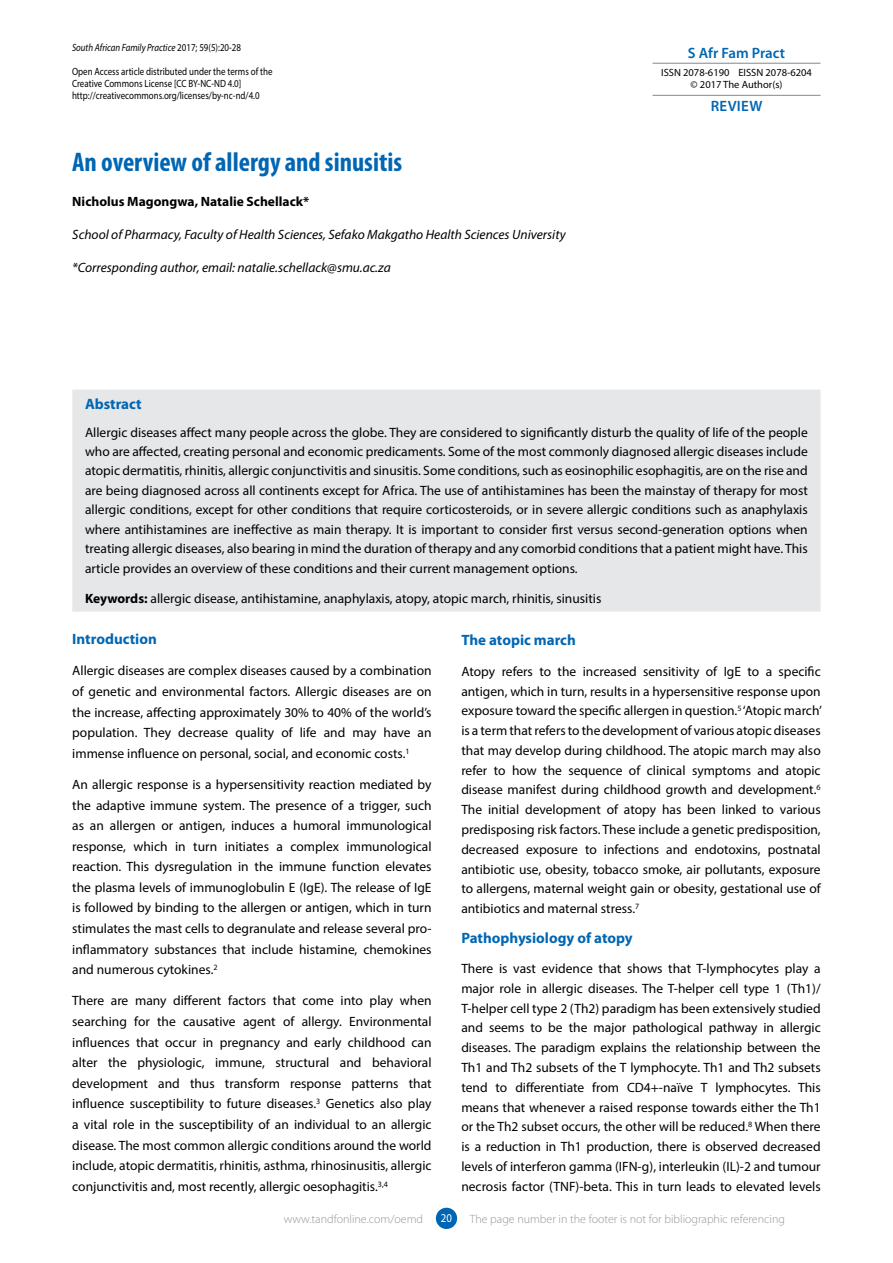
<style>
.page{position:relative;width:893px;height:1263px;background:#fff}
.page>*{position:absolute;margin:0;border:0;box-sizing:border-box;transform-origin:0 0}
.t1{font:700 condensed 27px "Myriad Pro";color:#0066b3}
.t2{font:700 15px "Myriad Pro";color:#0066b3}
.t3{font:600 15px "Myriad Pro";color:#0066b3}
.t4{font:13.5px/19.8px "Myriad Pro";color:#000;text-align:justify}
.t5{font:italic 13.5px "Myriad Pro";color:#000}
.t6{font:700 13.5px "Myriad Pro";color:#000}
.t7{font:300 12px "Myriad Pro";color:#939598}
.t8{font:12px "Myriad Pro";color:#fff;scale:.9 1}
.t9{font:10.5px/12px "Myriad Pro";color:#000;scale:.85 1}
.t10{font:10.5px/12px "Myriad Pro";color:#000;text-align:center}
.t11{font:italic 10.5px "Myriad Pro";color:#000;scale:.85 1}
.s1{font-style:normal}
.s2{font-weight:700}
</style>
<div class="page">
<div style="left:436px;top:1208px;width:21px;height:21px;background:#0066b3;border-radius:50%"></div>
<hr style="left:652px;top:63px;width:168px;height:1px;background:#939598">
<hr style="left:652px;top:95px;width:168px;height:1px;background:#939598">
<div style="left:72px;top:390px;width:748px;height:222px;background:#e6e7e8"></div>
<p class="t11" style="left:72px;top:41px;width:200px">South African Family Practice <span class="s1">2017; 59(5):20-28</span></p>
<p class="t9" style="left:72px;top:65px;width:237px">Open Access article distributed under the terms of the<br>Creative Commons License [CC BY-NC-ND 4.0] http://creativecommons.org/licenses/by-nc-nd/4.0</p>
<h1 class="t1" style="left:72px;top:145px;width:331px">An overview of allergy and sinusitis</h1>
<p class="t6" style="left:72px;top:192px;width:238px">Nicholus Magongwa, Natalie Schellack*</p>
<p class="t5" style="left:72px;top:226px;width:495px">School of Pharmacy, Faculty of Health Sciences, Sefako Makgatho Health Sciences University</p>
<p class="t5" style="left:72px;top:259px;width:320px">*Corresponding author, email: natalie.schellack@smu.ac.za</p>
<p class="t3" style="left:688px;top:44px;width:99px">S Afr Fam Pract</p>
<p class="t10" style="left:661px;top:67px;width:152px">ISSN 2078-6190 EISSN 2078-6204 © 2017 The Author(s)</p>
<p class="t3" style="left:711px;top:96px;width:53px">REVIEW</p>
<p class="t2" style="left:85px;top:394px;width:58px">Abstract</p>
<p class="t4" style="left:85px;top:422px;width:724px">Allergic diseases affect many people across the globe. They are considered to significantly disturb the quality of life of the people who are affected, creating personal and economic predicaments. Some of the most commonly diagnosed allergic diseases include atopic dermatitis, rhinitis, allergic conjunctivitis and sinusitis. Some conditions, such as eosinophilic esophagitis, are on the rise and are being diagnosed across all continents except for Africa. The use of antihistamines has been the mainstay of therapy for most allergic conditions, except for other conditions that require corticosteroids, or in severe allergic conditions such as anaphylaxis where antihistamines are ineffective as main therapy. It is important to consider first versus second-generation options when treating allergic diseases, also bearing in mind the duration of therapy and any comorbid conditions that a patient might have. This article provides an overview of these conditions and their current management options.</p>
<p class="t4" style="left:85px;top:588px;width:518px"><span class="s2">Keywords:</span> allergic disease, antihistamine, anaphylaxis, atopy, atopic march, rhinitis, sinusitis</p>
<p class="t2" style="left:72px;top:629px;width:86px">Introduction</p>
<p class="t4" style="left:72px;top:660px;width:361px;line-height:20.5px">Allergic diseases are complex diseases caused by a combination of genetic and environmental factors. Allergic diseases are on the increase, affecting approximately 30% to 40% of the world’s population. They decrease quality of life and may have an immense influence on personal, social, and economic costs.<sup>1</sup></p>
<p class="t4" style="left:72px;top:774px;width:361px;line-height:20.5px">An allergic response is a hypersensitivity reaction mediated by the adaptive immune system. The presence of a trigger, such as an allergen or antigen, induces a humoral immunological response, which in turn initiates a complex immunological reaction. This dysregulation in the immune function elevates the plasma levels of immunoglobulin E (IgE). The release of IgE is followed by binding to the allergen or antigen, which in turn stimulates the mast cells to degranulate and release several pro&shy;inflammatory substances that include histamine, chemokines and numerous cytokines.<sup>2</sup></p>
<p class="t4" style="left:72px;top:990px;width:361px;line-height:20.5px">There are many different factors that come into play when searching for the causative agent of allergy. Environmental influences that occur in pregnancy and early childhood can alter the physiologic, immune, structural and behavioral development and thus transform response patterns that influence susceptibility to future diseases.<sup>3</sup> Genetics also play a vital role in the susceptibility of an individual to an allergic disease. The most common allergic conditions around the world include, atopic dermatitis, rhinitis, asthma, rhinosinusitis, allergic conjunctivitis and, most recently, allergic oesophagitis.<sup>3,4</sup></p>
<p class="t2" style="left:461px;top:630px;width:116px">The atopic march</p>
<p class="t4" style="left:461px;top:661px;width:362px">Atopy refers to the increased sensitivity of IgE to a specific antigen, which in turn, results in a hypersensitive response upon exposure toward the specific allergen in question.<sup>5</sup> ‘Atopic march’ is a term that refers to the development of various atopic diseases that may develop during childhood. The atopic march may also refer to how the sequence of clinical symptoms and atopic disease manifest during childhood growth and development.<sup>6<br></sup>The initial development of atopy has been linked to various predisposing risk factors. These include a genetic predisposition, decreased exposure to infections and endotoxins, postnatal antibiotic use, obesity, tobacco smoke, air pollutants, exposure to allergens, maternal weight gain or obesity, gestational use of antibiotics and maternal stress.<sup>7</sup></p>
<p class="t2" style="left:461px;top:928px;width:173px">Pathophysiology of atopy</p>
<p class="t4" style="left:461px;top:958px;width:361px">There is vast evidence that shows that T-lymphocytes play a major role in allergic diseases. The T-helper cell type 1 (Th1)/ T-helper cell type 2 (Th2) paradigm has been extensively studied and seems to be the major pathological pathway in allergic diseases. The paradigm explains the relationship between the Th1 and Th2 subsets of the T lymphocyte. Th1 and Th2 subsets tend to differentiate from CD4+-naïve T lymphocytes. This means that whenever a raised response towards either the Th1 or the Th2 subset occurs, the other will be reduced.<sup>8</sup> When there is a reduction in Th1 production, there is observed decreased levels of interferon gamma (IFN-g), interleukin (IL)-2 and tumour necrosis factor (TNF)-beta. This in turn leads to elevated levels</p>
<p class="t7" style="left:284px;top:1212px;width:141px">www.tandfonline.com/oemd</p>
<p class="t8" style="left:441px;top:1211px;width:14px">20</p>
<p class="t7" style="left:470px;top:1212px;width:317px">The page number in the footer is not for bibliographic referencing</p>
</div>
